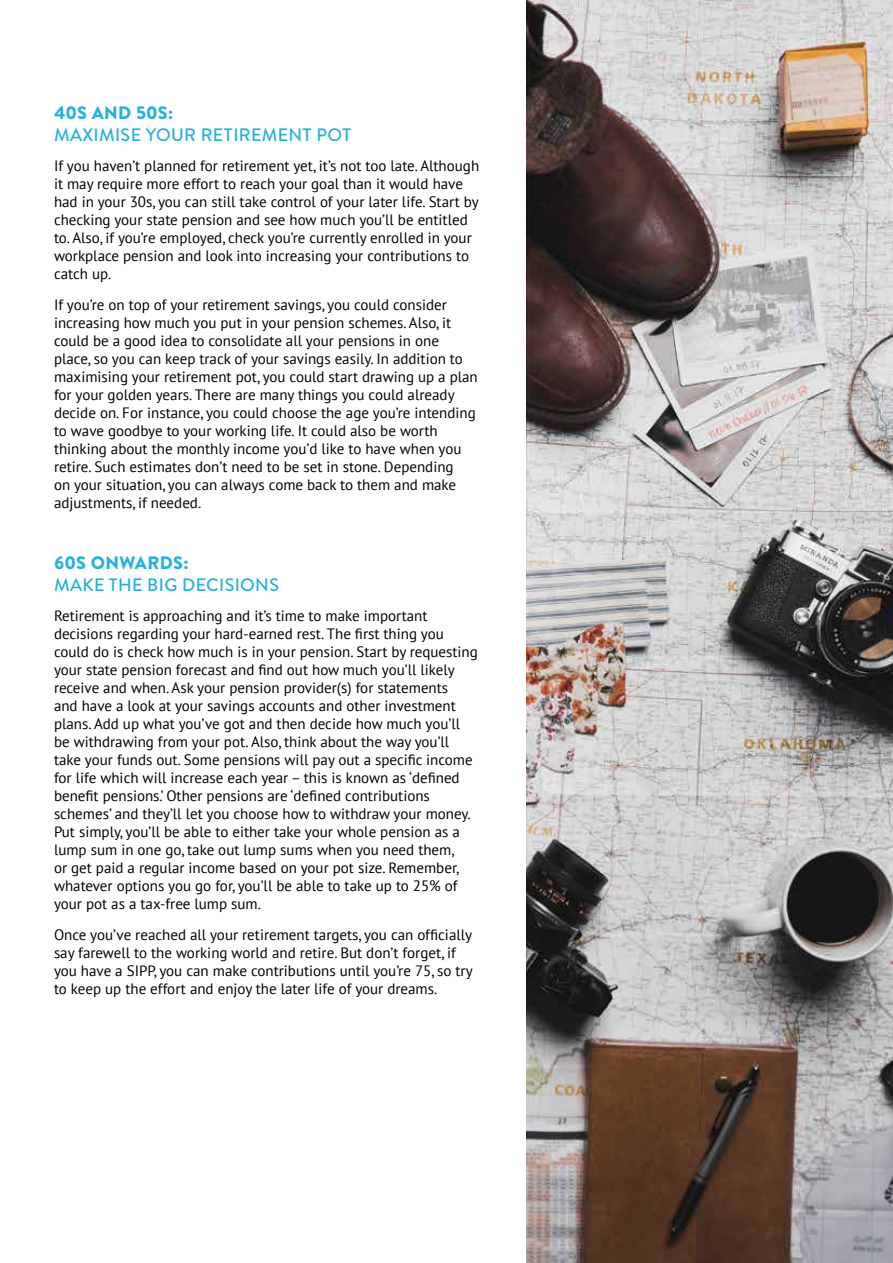
<style>
.page{position:relative;width:893px;height:1263px;background:#fff}
.page>*{position:absolute;margin:0;border:0;box-sizing:border-box;transform-origin:0 0}
.t1{font:500 18px "Brandon Text";letter-spacing:.02em;color:#28b1dc}
.t2{font:900 18px "Brandon Text";letter-spacing:.015em;color:#28b1dc}
.t3{font:15px/18px "PT Sans";color:#000}
</style>
<div class="page">
<img style="left:527px;top:0;width:366px;height:1263px">
<p class="t2" style="left:54px;top:100px;width:121px">40S AND 50S:</p>
<p class="t1" style="left:54px;top:122px;width:299px">MAXIMISE YOUR RETIREMENT POT</p>
<p class="t3" style="left:54px;top:157px;width:427px">If you haven’t planned for retirement yet, it’s not too late. Although it may require more effort to reach your goal than it would have had in your 30s, you can still take control of your later life. Start by checking your state pension and see how much you’ll be entitled to. Also, if you’re employed, check you’re currently enrolled in your workplace pension and look into increasing your contributions to catch up.</p>
<p class="t3" style="left:54px;top:295px;width:425px">If you’re on top of your retirement savings, you could consider increasing how much you put in your pension schemes. Also, it could be a good idea to consolidate all your pensions in one place, so you can keep track of your savings easily. In addition to maximising your retirement pot, you could start drawing up a plan for your golden years. There are many things you could already decide on. For instance, you could choose the age you’re intending to wave goodbye to your working life. It could also be worth thinking about the monthly income you’d like to have when you retire. Such estimates don’t need to be set in stone. Depending<br>on your situation, you can always come back to them and make adjustments, if needed.</p>
<p class="t2" style="left:54px;top:550px;width:136px">60S ONWARDS:</p>
<p class="t1" style="left:54px;top:572px;width:226px">MAKE THE BIG DECISIONS</p>
<p class="t3" style="left:54px;top:607px;width:425px">Retirement is approaching and it’s time to make important decisions regarding your hard-earned rest. The first thing you could do is check how much is in your pension. Start by requesting your state pension forecast and find out how much you’ll likely receive and when. Ask your pension provider(s) for statements<br>and have a look at your savings accounts and other investment plans. Add up what you’ve got and then decide how much you’ll be withdrawing from your pot. Also, think about the way you’ll take your funds out. Some pensions will pay out a specific income for life which will increase each year – this is known as ‘defined benefit pensions.’ Other pensions are ‘defined contributions schemes’ and they’ll let you choose how to withdraw your money.<br>Put simply, you’ll be able to either take your whole pension as a lump sum in one go, take out lump sums when you need them,<br>or get paid a regular income based on your pot size. Remember, whatever options you go for, you’ll be able to take up to 25% of your pot as a tax-free lump sum.</p>
<p class="t3" style="left:54px;top:925px;width:420px">Once you’ve reached all your retirement targets, you can officially say farewell to the working world and retire. But don’t forget, if you have a SIPP, you can make contributions until you’re 75, so try to keep up the effort and enjoy the later life of your dreams.</p>
</div>
